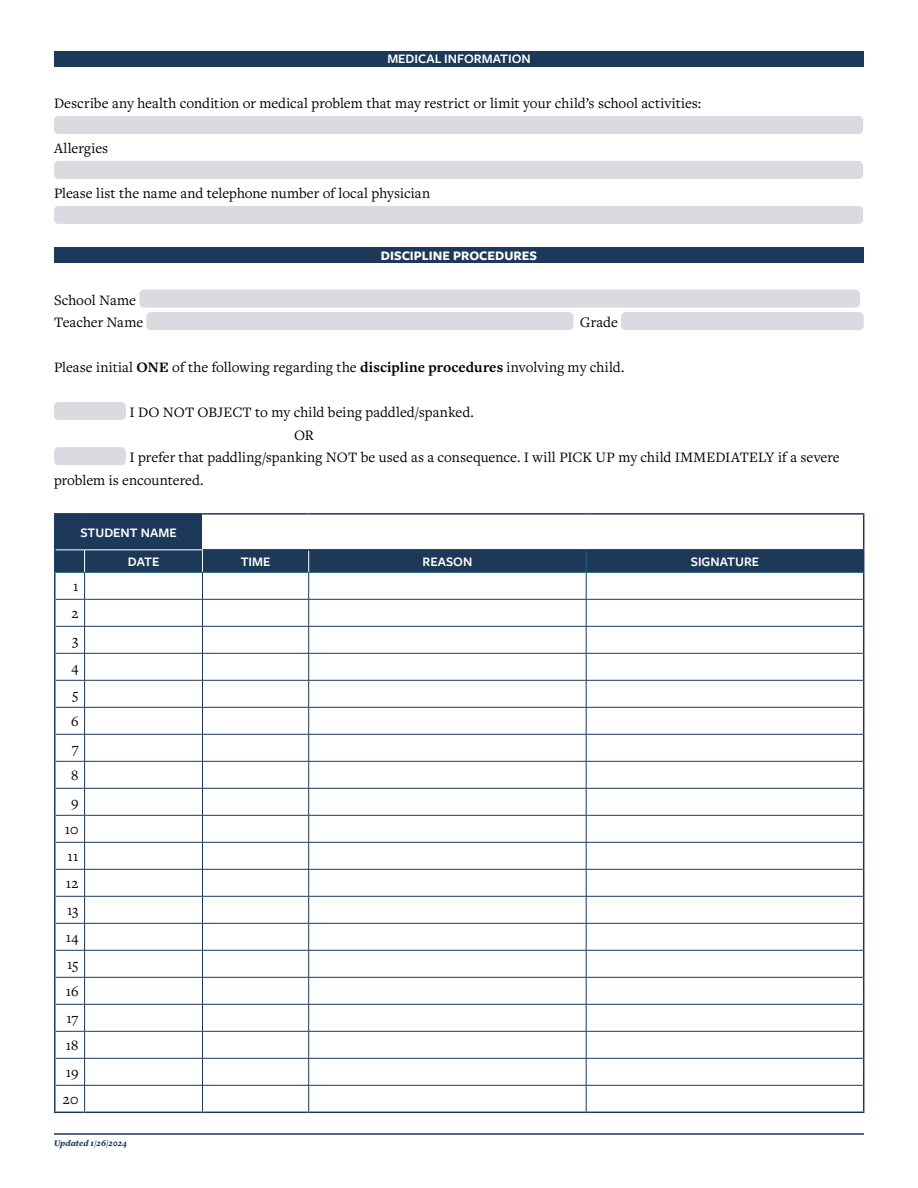
<style>
.page{position:relative;width:918px;height:1188px;background:#fff}
.page>*{position:absolute;margin:0;border:0;box-sizing:border-box;transform-origin:0 0}
.t1{font:15px/27px "Freight Text Pro";letter-spacing:.005em;color:#000}
.t2{font:600 13.5px/29.2px "Freight Sans Pro";color:#fff}
.t3{font:700 13.5px "Freight Sans Pro";color:#fff}
.t4{font:italic 900 9px "Freight Text Pro";color:#1c3959}
.s1{font-weight:700}
</style>
<div class="page">
<div style="left:54px;top:52px;width:810px;height:15px;background:#1c3959"></div>
<div style="left:54px;top:248px;width:810px;height:15px;background:#1c3959"></div>
<div style="left:54px;top:116px;width:809px;height:18px;background:#dbdae0;border-radius:4px"></div>
<div style="left:54px;top:161px;width:809px;height:18px;background:#dbdae0;border-radius:4px"></div>
<div style="left:54px;top:206px;width:809px;height:18px;background:#dbdae0;border-radius:4px"></div>
<div style="left:139px;top:290px;width:721px;height:18px;background:#dbdae0;border-radius:4px"></div>
<div style="left:146px;top:312px;width:427px;height:18px;background:#dbdae0;border-radius:4px"></div>
<div style="left:621px;top:312px;width:243px;height:18px;background:#dbdae0;border-radius:4px"></div>
<div style="left:54px;top:402px;width:72px;height:18px;background:#dbdae0;border-radius:4px"></div>
<div style="left:54px;top:447px;width:72px;height:18px;background:#dbdae0;border-radius:4px"></div>
<hr style="left:54px;top:513px;width:31px;height:2px;background:#1c3959">
<hr style="left:54px;top:515px;width:2px;height:35px;background:#1c3959">
<hr style="left:85px;top:513px;width:117px;height:2px;background:#1c3959">
<hr style="left:202px;top:513px;width:107px;height:2px;background:#1c3959">
<hr style="left:309px;top:513px;width:277px;height:2px;background:#1c3959">
<hr style="left:586px;top:513px;width:278px;height:2px;background:#1c3959">
<hr style="left:54px;top:550px;width:2px;height:22px;background:#1c3959">
<hr style="left:54px;top:572px;width:2px;height:27px;background:#1c3959">
<hr style="left:54px;top:599px;width:2px;height:27px;background:#1c3959">
<hr style="left:54px;top:626px;width:2px;height:27px;background:#1c3959">
<hr style="left:54px;top:653px;width:2px;height:27px;background:#1c3959">
<hr style="left:54px;top:680px;width:2px;height:27px;background:#1c3959">
<hr style="left:54px;top:707px;width:2px;height:27px;background:#1c3959">
<hr style="left:54px;top:734px;width:2px;height:27px;background:#1c3959">
<hr style="left:54px;top:761px;width:2px;height:27px;background:#1c3959">
<hr style="left:54px;top:788px;width:2px;height:27px;background:#1c3959">
<hr style="left:54px;top:815px;width:2px;height:27px;background:#1c3959">
<hr style="left:54px;top:842px;width:2px;height:27px;background:#1c3959">
<hr style="left:54px;top:869px;width:2px;height:27px;background:#1c3959">
<hr style="left:54px;top:896px;width:2px;height:27px;background:#1c3959">
<hr style="left:54px;top:923px;width:2px;height:27px;background:#1c3959">
<hr style="left:54px;top:950px;width:2px;height:27px;background:#1c3959">
<hr style="left:54px;top:977px;width:2px;height:27px;background:#1c3959">
<hr style="left:54px;top:1004px;width:2px;height:27px;background:#1c3959">
<hr style="left:54px;top:1031px;width:2px;height:27px;background:#1c3959">
<hr style="left:54px;top:1058px;width:2px;height:27px;background:#1c3959">
<hr style="left:54px;top:1085px;width:2px;height:27px;background:#1c3959">
<hr style="left:54px;top:1112px;width:31px;height:1px;background:#1c3959">
<hr style="left:85px;top:1112px;width:117px;height:1px;background:#1c3959">
<hr style="left:202px;top:1112px;width:107px;height:1px;background:#1c3959">
<hr style="left:309px;top:1112px;width:277px;height:1px;background:#1c3959">
<hr style="left:586px;top:1112px;width:278px;height:1px;background:#1c3959">
<svg style="left:55px;top:514px;width:809px;height:598px"></svg>
<hr style="left:203px;top:549px;width:106px;height:2px;background:#1c3959">
<hr style="left:309px;top:549px;width:277px;height:2px;background:#1c3959">
<hr style="left:586px;top:549px;width:278px;height:2px;background:#1c3959">
<hr style="left:585px;top:551px;width:2px;height:21px;background:#135d6f">
<div style="left:61px;top:525px;width:135px;height:15px;background:#1c3959"></div>
<div style="left:91px;top:554px;width:105px;height:15px;background:#1c3959"></div>
<div style="left:208px;top:554px;width:95px;height:15px;background:#1c3959"></div>
<div style="left:315px;top:554px;width:265px;height:15px;background:#1c3959"></div>
<div style="left:592px;top:554px;width:266px;height:15px;background:#1c3959"></div>
<hr style="left:54px;top:1133px;width:810px;height:2px;background:#1c3959">
<p class="t2" style="left:387px;top:44px;width:145px">MEDICAL INFORMATION</p>
<p class="t1" style="left:54px;top:90px;width:649px">Describe any health condition or medical problem that may restrict or limit your child’s school activities:</p>
<p class="t1" style="left:54px;top:135px;width:56px">Allergies</p>
<p class="t1" style="left:54px;top:180px;width:378px">Please list the name and telephone number of local physician</p>
<p class="t3" style="left:381px;top:246px;width:158px">DISCIPLINE PROCEDURES</p>
<p class="t1" style="left:54px;top:288px;width:91px;line-height:22.5px">School Name<br>Teacher Name</p>
<p class="t1" style="left:580px;top:308px;width:39px">Grade</p>
<p class="t1" style="left:54px;top:353px;width:572px">Please initial <span class="s1">ONE</span> of the following regarding the <span class="s1">discipline procedures</span> involving my child.</p>
<p class="t1" style="left:129px;top:398px;width:346px">I DO NOT OBJECT to my child being paddled/spanked.</p>
<p class="t1" style="left:294px;top:421px;width:21px">OR</p>
<p class="t1" style="left:129px;top:443px;width:712px">I prefer that paddling/spanking NOT be used as a consequence. I will PICK UP my child IMMEDIATELY if a severe</p>
<p class="t1" style="left:54px;top:466px;width:151px">problem is encountered.</p>
<p class="t2" style="left:128px;top:517px;width:50px;text-indent:-47px">STUDENT NAME<br>DATE</p>
<p class="t2" style="left:241px;top:546px;width:31px">TIME</p>
<p class="t2" style="left:423px;top:546px;width:51px">REASON</p>
<p class="t2" style="left:691px;top:546px;width:70px">SIGNATURE</p>
<p class="t1" style="left:63px;top:572px;width:17px;text-align:right">1<br>2<br>3<br>4<br>5<br>6<br>7<br>8<br>9<br>10<br>11<br>12<br>13<br>14<br>15<br>16<br>17<br>18<br>19<br>20</p>
<p class="t4" style="left:54px;top:1137px;width:75px">Updated 1/26/2024</p>
</div>
